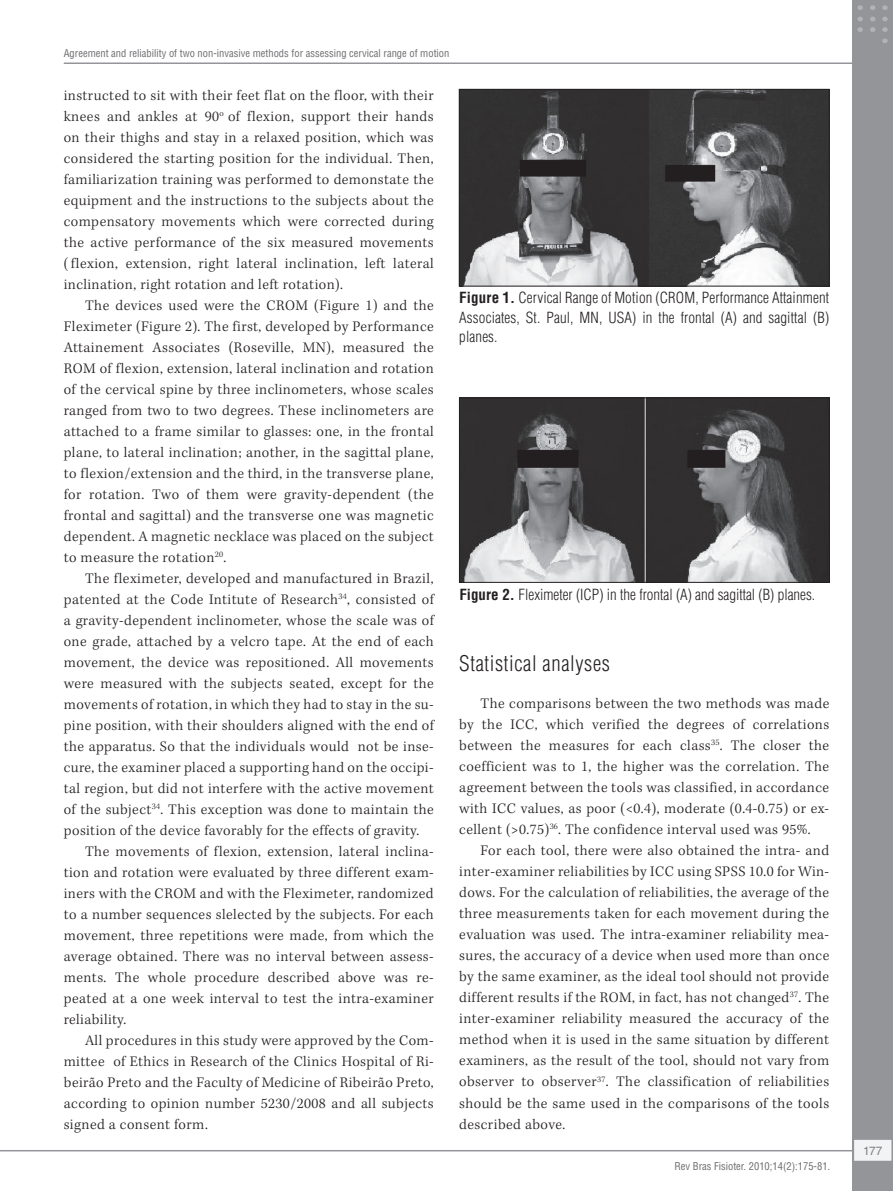
<style>
.page{position:relative;width:893px;height:1191px;background:#fff}
.page>*{position:absolute;margin:0;border:0;box-sizing:border-box;transform-origin:0 0}
.z04_1_Sub2{font:300 condensed 21px "Helvetica LT Std";letter-spacing:.03em;color:#231f20}
.z05_0_texto_txt{font:300 15px/21px "Kepler Std";letter-spacing:.03em;color:#231f20;text-align:justify}
.z07_0_tabela-img_tit{font:300 condensed 15px/19.5px "Helvetica LT Std";letter-spacing:.01em;color:#231f20;text-align:justify}
.t1{font:12px "Helvetica LT Std";color:#808285}
.z06_2_cabecalho{font:condensed 10.5px "Helvetica LT Std";color:#6c6d70}
.s1{font-weight:700}
</style>
<div class="page">
<img style="left:461px;top:91px;width:366px;height:193px">
<div style="left:459px;top:89px;width:370px;height:197px;border:1px solid #231f20"></div>
<img style="left:461px;top:400px;width:367px;height:180px">
<div style="left:459px;top:398px;width:371px;height:184px;border:1px solid #231f20"></div>
<hr style="left:0;top:1150px;width:879px;height:1px;background:#939598">
<hr style="left:64px;top:62px;width:810px;height:2px;background:#939598">
<div style="left:853px;top:0;width:40px;height:1191px;background:#939598"></div>
<div style="left:853px;top:1139px;width:39px;height:22px;background:#f2f3f4"></div>
<div style="left:853px;top:1138px;width:40px;height:24px;border:2px solid #939598"></div>
<svg style="left:857px;top:27px;width:6px;height:5px"></svg>
<svg style="left:857px;top:17px;width:6px;height:4px"></svg>
<svg style="left:857px;top:5px;width:6px;height:5px"></svg>
<svg style="left:870px;top:27px;width:5px;height:5px"></svg>
<svg style="left:870px;top:17px;width:5px;height:4px"></svg>
<svg style="left:870px;top:5px;width:5px;height:5px"></svg>
<svg style="left:882px;top:27px;width:6px;height:5px"></svg>
<svg style="left:882px;top:38px;width:6px;height:5px"></svg>
<svg style="left:882px;top:17px;width:6px;height:4px"></svg>
<svg style="left:882px;top:5px;width:6px;height:5px"></svg>
<p class="z06_2_cabecalho" style="left:64px;top:46px;width:387px">Agreement and reliability of two non-invasive methods for assessing cervical range of motion</p>
<p class="z05_0_texto_txt" style="left:64px;top:85px;width:371px">instructed to sit with their feet flat on the floor, with their knees and ankles at 90<sup>o</sup> of flexion, support their hands on their thighs and stay in a relaxed position, which was considered the starting position for the individual. Then, familiarization training was performed to demonstate the equipment and the instructions to the subjects about the compensatory movements which were corrected during the active performance of the six measured movements ( flexion, extension, right lateral inclination, left lateral inclination, right rotation and left rotation).</p>
<p class="z05_0_texto_txt" style="left:64px;top:295px;width:371px;text-indent:21px">The devices used were the CROM (Figure 1) and the Fleximeter (Figure 2). The first, developed by Performance Attainement Associates (Roseville, MN), measured the ROM of flexion, extension, lateral inclination and rotation of the cervical spine by three inclinometers, whose scales ranged from two to two degrees. These inclinometers are attached to a frame similar to glasses: one, in the frontal plane, to lateral inclination; another, in the sagittal plane, to flexion/extension and the third, in the transverse plane, for rotation. Two of them were gravity-dependent (the frontal and sagittal) and the transverse one was magnetic dependent. A magnetic necklace was placed on the subject to measure the rotation<sup>20</sup>.</p>
<p class="z05_0_texto_txt" style="left:64px;top:568px;width:371px;text-indent:21px">The fleximeter, developed and manufactured in Brazil, patented at the Code Intitute of Research<sup>34</sup>, consisted of a gravity-dependent inclinometer, whose the scale was of one grade, attached by a velcro tape. At the end of each movement, the device was repositioned. All movements were measured with the subjects seated, except for the movements of rotation, in which they had to stay in the su&shy;pine position, with their shoulders aligned with the end of the apparatus. So that the individuals would not be inse&shy;cure, the examiner placed a supporting hand on the occipi&shy;tal region, but did not interfere with the active movement of the subject<sup>34</sup>. This exception was done to maintain the position of the device favorably for the effects of gravity.</p>
<p class="z05_0_texto_txt" style="left:64px;top:841px;width:371px;text-indent:21px">The movements of flexion, extension, lateral inclina&shy;tion and rotation were evaluated by three different exam&shy;iners with the CROM and with the Fleximeter, randomized to a number sequences slelected by the subjects. For each movement, three repetitions were made, from which the average obtained. There was no interval between assess&shy;ments. The whole procedure described above was re&shy;peated at a one week interval to test the intra-examiner reliability.</p>
<p class="z05_0_texto_txt" style="left:64px;top:1030px;width:371px;text-indent:21px">All procedures in this study were approved by the Com&shy;mittee of Ethics in Research of the Clinics Hospital of Ri&shy;beirão Preto and the Faculty of Medicine of Ribeirão Preto, according to opinion number 5230/2008 and all subjects signed a consent form.</p>
<p class="z07_0_tabela-img_tit" style="left:459px;top:288px;width:371px"><span class="s1">Figure 1.</span> Cervical Range of Motion (CROM, Performance Attainment Associates, St. Paul, MN, USA) in the frontal (A) and sagittal (B) planes.</p>
<p class="z07_0_tabela-img_tit" style="left:459px;top:585px;width:357px"><span class="s1">Figure 2.</span> Fleximeter (ICP) in the frontal (A) and sagittal (B) planes.</p>
<p class="z04_1_Sub2" style="left:459px;top:650px;width:152px">Statistical analyses</p>
<p class="z05_0_texto_txt" style="left:459px;top:694px;width:371px;text-indent:21px">The comparisons between the two methods was made by the ICC, which verified the degrees of correlations between the measures for each class<sup>35</sup>. The closer the coefficient was to 1, the higher was the correlation. The agreement between the tools was classified, in accordance with ICC values, as poor (&lt;0.4), moderate (0.4-0.75) or ex&shy;cellent (&gt;0.75)<sup>36</sup>. The confidence interval used was 95%.</p>
<p class="z05_0_texto_txt" style="left:459px;top:841px;width:371px;text-indent:21px">For each tool, there were also obtained the intra- and inter-examiner reliabilities by ICC using SPSS 10.0 for Win&shy;dows. For the calculation of reliabilities, the average of the three measurements taken for each movement during the evaluation was used. The intra-examiner reliability mea&shy;sures, the accuracy of a device when used more than once by the same examiner, as the ideal tool should not provide different results if the ROM, in fact, has not changed<sup>37</sup>. The inter-examiner reliability measured the accuracy of the method when it is used in the same situation by different examiners, as the result of the tool, should not vary from observer to observer<sup>37</sup>. The classification of reliabilities should be the same used in the comparisons of the tools described above.</p>
<p class="z06_2_cabecalho" style="left:674px;top:1160px;width:157px">Rev Bras Fisioter. 2010;14(2):175-81.</p>
<p class="t1" style="left:863px;top:1143px;width:21px">177</p>
</div>
